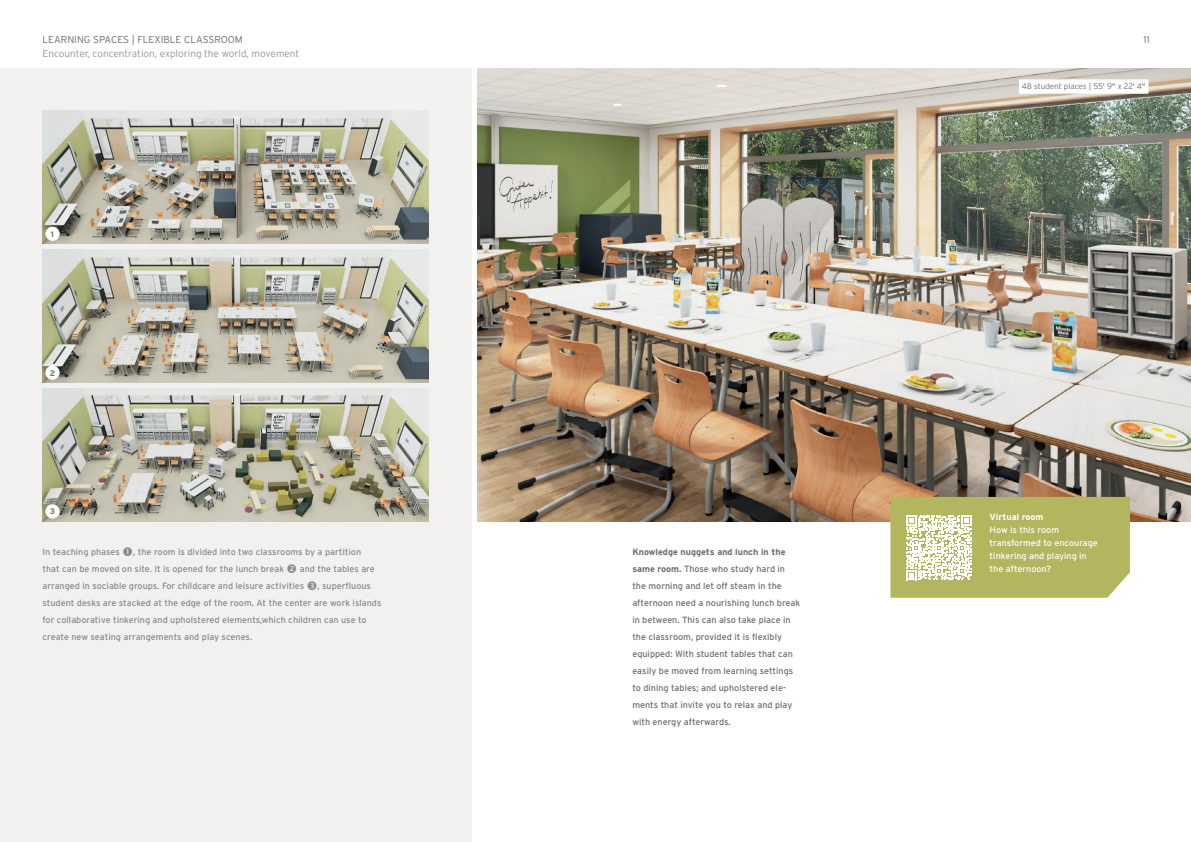
<style>
.page{position:relative;width:1191px;height:842px;background:#fff}
.page>*{position:absolute;margin:0;border:0;box-sizing:border-box;transform-origin:0 0}
.t1{font:300 10px "Interstate";color:#939598}
.t2{font:300 10px "Interstate";color:#6c6d70}
.t3{font:9px/17px "Interstate";color:#87898c}
.t4{font:9px/17px "Interstate";color:#6c6d70}
.t5{font:9px/13px "Interstate";color:#fff}
.t6{font:700 9px "Interstate";color:#fff}
.t7{font:300 8.1px "Interstate";letter-spacing:-.005em;color:#6c6d70}
.t8{font:700 8.1px "Interstate";color:#6c6d70}
.s1{font-weight:700}
</style>
<div class="page">
<div style="left:0;top:68px;width:471px;height:774px;background:#f3f1f0"></div>
<img style="left:477px;top:68px;width:714px;height:453px">
<img style="left:43px;top:111px;width:385px;height:133px">
<img style="left:43px;top:388px;width:385px;height:133px">
<img style="left:43px;top:249px;width:385px;height:134px">
<svg style="left:890px;top:497px;width:240px;height:101px;background:#bebf75"></svg>
<div style="left:45px;top:227px;width:15px;height:14px;background:#fff;border-radius:50%"></div>
<div style="left:45px;top:365px;width:15px;height:15px;background:#fff;border-radius:50%"></div>
<div style="left:45px;top:504px;width:15px;height:15px;background:#fff;border-radius:50%"></div>
<svg style="left:1017px;top:78px;width:133px;height:17px"></svg>
<p class="t2" style="left:43px;top:33px;width:202px">LEARNING SPACES | FLEXIBLE CLASSROOM</p>
<p class="t1" style="left:43px;top:48px;width:258px">Encounter, concentration, exploring the world, movement</p>
<p class="t8" style="left:51px;top:229px;width:5px">1</p>
<p class="t8" style="left:50px;top:368px;width:7px">2</p>
<p class="t8" style="left:50px;top:507px;width:7px">3</p>
<p class="t3" style="left:43px;top:544px;width:320px;text-indent:91px">, the room is divided into two classrooms by a partition that can be moved on site. It is opened for the lunch break</p>
<p class="t3" style="left:43px;top:544px;width:79px">In teaching phases</p>
<p class="t3" style="left:43px;top:561px;width:334px;text-indent:257px">and the tables are arranged in sociable groups. For childcare and leisure activities</p>
<p class="t3" style="left:43px;top:578px;width:340px;text-indent:275px">, superfluous student desks are stacked at the edge of the room. At the center are work islands for collaborative tinkering and upholstered elements,which children can use to create new seating arrangements and play scenes.</p>
<p class="t4" style="left:632px;top:544px;width:169px"><span class="s1">Knowledge nuggets and lunch in the same room.</span> Those who study hard in the morning and let off steam in the afternoon need a nourishing lunch break in between. This can also take place in the classroom, provided it is flexibly equipped: With student tables that can easily be moved from learning settings to dining tables; and upholstered ele&shy;ments that invite you to relax and play with energy afterwards.</p>
<p class="t2" style="left:1143px;top:33px;width:8px">11</p>
<p class="t7" style="left:1022px;top:81px;width:125px">48 student places | 55' 9" x 22' 4"</p>
<p class="t6" style="left:989px;top:512px;width:55px">Virtual room</p>
<p class="t5" style="left:989px;top:524px;width:110px">How is this room transformed to encourage tinkering and playing in the afternoon?</p>
</div>
